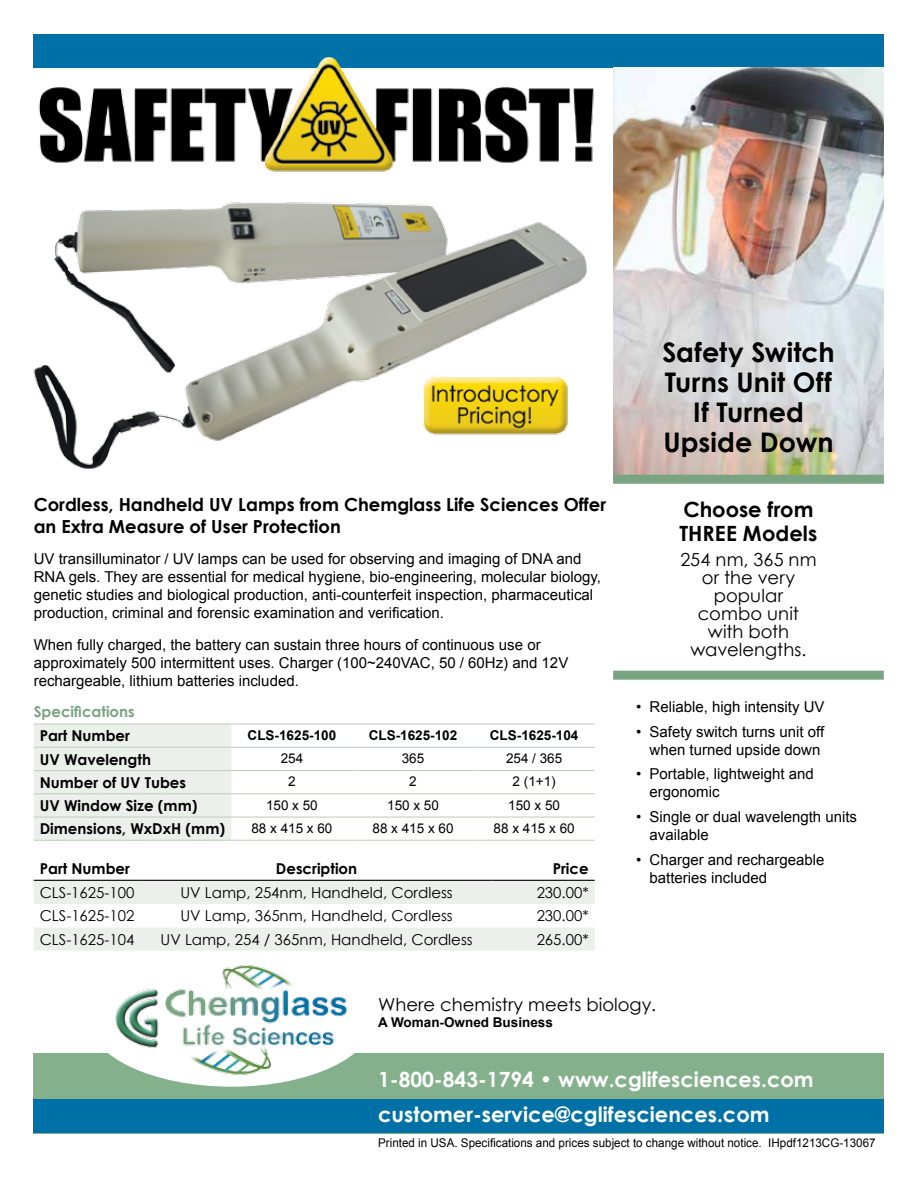
<style>
.page{position:relative;width:918px;height:1188px;background:#fff}
.page>*{position:absolute;margin:0;border:0;box-sizing:border-box;transform-origin:0 0}
.t1{font:700 27px/30px "Century Gothic";letter-spacing:.005em;color:#000;text-align:center}
.t2{font:700 21px/34.5px "Century Gothic";color:#fff}
.t3{font:700 21px/24px "Century Gothic";color:#000}
.t4{font:700 18px/21.6px "Century Gothic";color:#000}
.t5{font:18px/18px "Century Gothic";color:#000;text-align:center}
.t6{font:15px/18px "Arial";color:#000}
.t7{font:15px "Century Gothic";color:#000}
.t8{font:700 15px "Century Gothic";color:#000}
.t9{font:700 15px "Century Gothic";color:#7aa481}
.t10{font:13.5px "Arial";color:#000}
.t11{font:700 13.5px "Arial";color:#000}
.t12{font:12px "Arial";color:#000}
</style>
<div class="page">
<div style="left:34px;top:1053px;width:850px;height:80px;background:#84b18b"></div>
<div style="left:34px;top:1100px;width:850px;height:33px;background:#0071a6"></div>
<div style="left:34px;top:34px;width:850px;height:34px;background:#0071a6"></div>
<div style="left:89px;top:952px;width:285px;height:135px;background:#fff;border-radius:50%"></div>
<img style="left:113px;top:965px;width:237px;height:113px">
<img style="left:614px;top:68px;width:269px;height:407px">
<img style="left:33px;top:48px;width:561px;height:421px">
<div style="left:34px;top:725px;width:197px;height:115px;background:#ecf0eb"></div>
<hr style="left:34px;top:747px;width:197px;height:1px;background:#c3d2c2">
<hr style="left:34px;top:770px;width:197px;height:1px;background:#c3d2c2">
<hr style="left:231px;top:770px;width:121px;height:1px;background:#c3d2c2">
<hr style="left:352px;top:770px;width:122px;height:1px;background:#c3d2c2">
<hr style="left:474px;top:770px;width:121px;height:1px;background:#c3d2c2">
<hr style="left:34px;top:793px;width:197px;height:1px;background:#c3d2c2">
<hr style="left:231px;top:793px;width:121px;height:1px;background:#c3d2c2">
<hr style="left:352px;top:793px;width:122px;height:1px;background:#c3d2c2">
<hr style="left:474px;top:793px;width:121px;height:1px;background:#c3d2c2">
<hr style="left:34px;top:816px;width:197px;height:2px;background:#c3d2c2">
<hr style="left:231px;top:816px;width:121px;height:2px;background:#c3d2c2">
<hr style="left:352px;top:816px;width:122px;height:2px;background:#c3d2c2">
<hr style="left:474px;top:816px;width:121px;height:2px;background:#c3d2c2">
<hr style="left:231px;top:723px;width:121px;height:2px;background:#c3d2c2">
<hr style="left:352px;top:723px;width:122px;height:2px;background:#c3d2c2">
<hr style="left:474px;top:723px;width:121px;height:2px;background:#c3d2c2">
<hr style="left:231px;top:747px;width:121px;height:1px;background:#c3d2c2">
<hr style="left:352px;top:747px;width:122px;height:1px;background:#c3d2c2">
<hr style="left:474px;top:747px;width:121px;height:1px;background:#c3d2c2">
<hr style="left:231px;top:840px;width:121px;height:1px;background:#c3d2c2">
<hr style="left:352px;top:840px;width:122px;height:1px;background:#c3d2c2">
<hr style="left:474px;top:840px;width:121px;height:1px;background:#c3d2c2">
<hr style="left:34px;top:723px;width:197px;height:2px;background:#c3d2c2">
<hr style="left:34px;top:840px;width:197px;height:1px;background:#c3d2c2">
<svg style="left:34px;top:881px;width:561px;height:70px"></svg>
<hr style="left:34px;top:880px;width:108px;height:1px;background:#000">
<hr style="left:142px;top:880px;width:349px;height:1px;background:#000">
<hr style="left:491px;top:880px;width:104px;height:1px;background:#000">
<div style="left:613px;top:475px;width:271px;height:9px;background:#7aa481"></div>
<div style="left:613px;top:671px;width:271px;height:9px;background:#7aa481"></div>
<p class="t4" style="left:34px;top:493px;width:574px">Cordless, Handheld UV Lamps from Chemglass Life Sciences Offer an Extra Measure of User Protection</p>
<p class="t6" style="left:34px;top:550px;width:569px">UV transilluminator / UV lamps can be used for observing and imaging of DNA and RNA gels. They are essential for medical hygiene, bio-engineering, molecular biology, genetic studies and biological production, anti-counterfeit inspection, pharmaceutical production, criminal and forensic examination and verification.</p>
<p class="t6" style="left:34px;top:636px;width:536px">When fully charged, the battery can sustain three hours of continuous use or approximately 500 intermittent uses. Charger (100~240VAC, 50 / 60Hz) and 12V rechargeable, lithium batteries included.</p>
<p class="t9" style="left:34px;top:701px;width:103px">Specifications</p>
<p class="t8" style="left:40px;top:724px;width:92px">Part Number</p>
<p class="t11" style="left:248px;top:726px;width:90px">CLS-1625-100</p>
<p class="t11" style="left:369px;top:726px;width:90px">CLS-1625-102</p>
<p class="t11" style="left:490px;top:726px;width:90px">CLS-1625-104</p>
<p class="t8" style="left:40px;top:748px;width:113px">UV Wavelength</p>
<p class="t10" style="left:281px;top:750px;width:24px">254</p>
<p class="t10" style="left:402px;top:750px;width:24px">365</p>
<p class="t10" style="left:506px;top:750px;width:58px">254 / 365</p>
<p class="t8" style="left:40px;top:771px;width:148px">Number of UV Tubes</p>
<p class="t10" style="left:288px;top:773px;width:9px">2</p>
<p class="t10" style="left:409px;top:773px;width:9px">2</p>
<p class="t10" style="left:513px;top:773px;width:45px">2 (1+1)</p>
<p class="t8" style="left:40px;top:794px;width:159px">UV Window Size (mm)</p>
<p class="t10" style="left:266px;top:796px;width:53px">150 x 50</p>
<p class="t10" style="left:387px;top:796px;width:53px">150 x 50</p>
<p class="t10" style="left:508px;top:796px;width:53px">150 x 50</p>
<p class="t8" style="left:40px;top:817px;width:187px">Dimensions, WxDxH (mm)</p>
<p class="t10" style="left:251px;top:819px;width:83px">88 x 415 x 60</p>
<p class="t10" style="left:373px;top:819px;width:83px">88 x 415 x 60</p>
<p class="t10" style="left:494px;top:819px;width:83px">88 x 415 x 60</p>
<p class="t8" style="left:40px;top:857px;width:92px">Part Number</p>
<p class="t8" style="left:276px;top:857px;width:83px">Description</p>
<p class="t8" style="left:553px;top:857px;width:37px">Price</p>
<p class="t7" style="left:40px;top:882px;width:96px">CLS-1625-100</p>
<p class="t7" style="left:180px;top:882px;width:274px">UV Lamp, 254nm, Handheld, Cordless</p>
<p class="t7" style="left:537px;top:882px;width:54px">230.00*</p>
<p class="t7" style="left:40px;top:905px;width:96px">CLS-1625-102</p>
<p class="t7" style="left:180px;top:905px;width:274px">UV Lamp, 365nm, Handheld, Cordless</p>
<p class="t7" style="left:537px;top:905px;width:54px">230.00*</p>
<p class="t7" style="left:40px;top:929px;width:96px">CLS-1625-104</p>
<p class="t7" style="left:161px;top:929px;width:314px">UV Lamp, 254 / 365nm, Handheld, Cordless</p>
<p class="t7" style="left:537px;top:929px;width:54px">265.00*</p>
<h1 class="t1" style="left:662px;top:336px;width:174px">Safety Switch<br>Turns Unit Off<br>If Turned<br>Upside Down</h1>
<h2 class="t3" style="left:679px;top:497px;width:140px">Choose from<br>THREE Models</h2>
<p class="t5" style="left:680px;top:550px;width:138px">254 nm, 365 nm or the very popular combo unit with both wavelengths.</p>
<p class="t6" style="left:636px;top:698px;width:190px">• Reliable, high intensity UV</p>
<p class="t6" style="left:636px;top:723px;width:190px;text-align:right">• Safety switch turns unit off when turned upside down</p>
<p class="t6" style="left:650px;top:765px;width:166px;text-indent:-14px">• Portable, lightweight and ergonomic</p>
<p class="t6" style="left:650px;top:808px;width:209px;text-indent:-14px">• Single or dual wavelength units available</p>
<p class="t6" style="left:650px;top:851px;width:177px;text-indent:-14px">• Charger and rechargeable batteries included</p>
<p class="t5" style="left:378px;top:995px;width:280px">Where chemistry meets biology.</p>
<p class="t11" style="left:378px;top:1014px;width:176px">A Woman-Owned Business</p>
<h2 class="t2" style="left:378px;top:1061px;width:437px">1-800-843-1794 • www.cglifesciences.com customer-service@cglifesciences.com</h2>
<p class="t12" style="left:378px;top:1135px;width:499px">Printed in USA. Specifications and prices subject to change without notice. IHpdf1213CG-13067</p>
</div>
